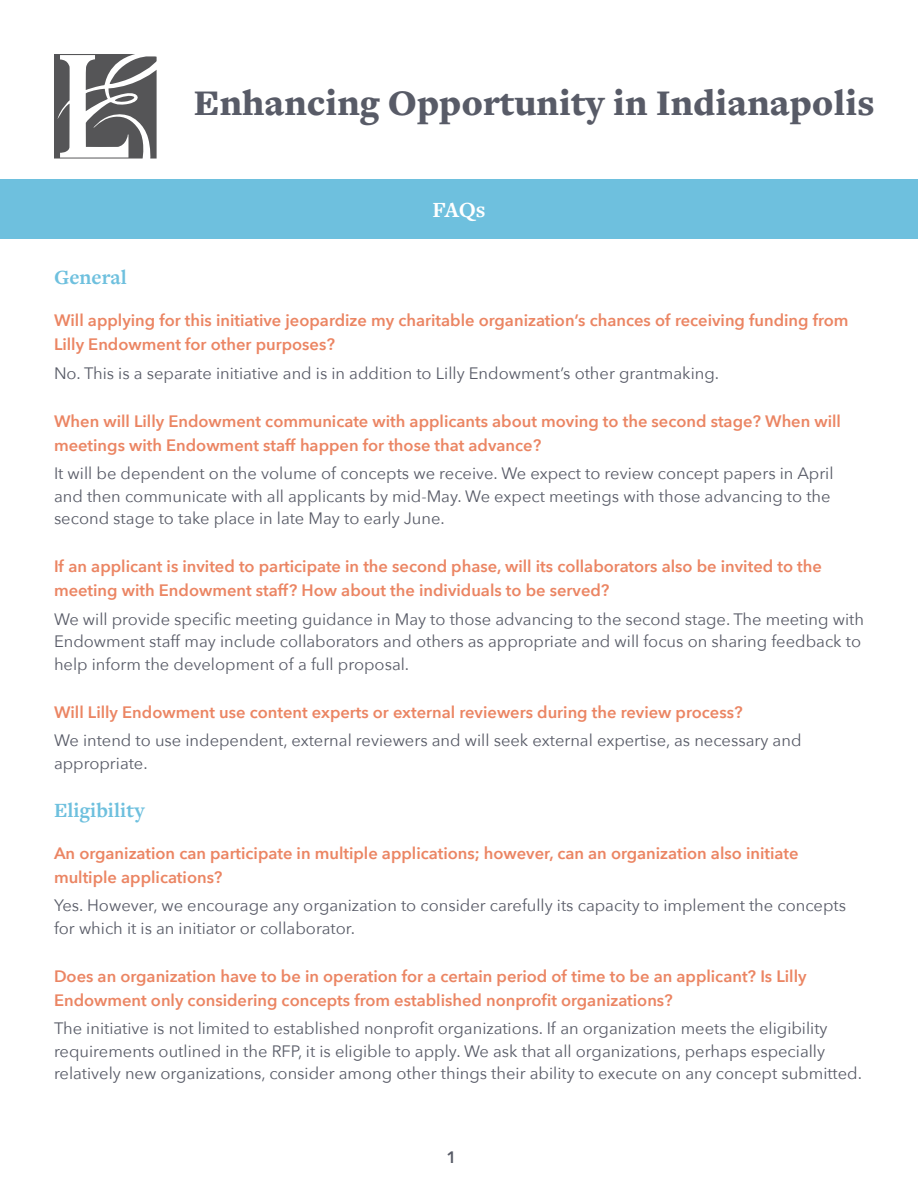
<style>
.page{position:relative;width:918px;height:1188px;background:#fff}
.page>*{position:absolute;margin:0;border:0;box-sizing:border-box;transform-origin:0 0}
.t1{font:900 37.5px "Freight Text Pro";color:#585b67}
.t2{font:700 22.5px "Freight Text Pro";color:#fff}
.t3{font:700 21px "Freight Text Pro";color:#6ec0de}
.t4{font:16.5px/22.5px "Avenir Next";color:#585b67}
.t5{font:600 16.5px/24px "Avenir Next";color:#eb8563}
.t6{font:600 16.5px "Avenir Next";color:#585b67}
</style>
<div class="page">
<svg style="left:54px;top:54px;width:103px;height:105px"></svg>
<div style="left:0;top:180px;width:918px;height:59px;background:#6ec0de"></div>
<h1 class="t1" style="left:194px;top:78px;width:682px">Enhancing Opportunity in Indianapolis</h1>
<h2 class="t2" style="left:432px;top:195px;width:55px">FAQs</h2>
<p class="t3" style="left:54px;top:264px;width:74px">General</p>
<p class="t5" style="left:54px;top:308px;width:796px">Will applying for this initiative jeopardize my charitable organization’s chances of receiving funding from<br>Lilly Endowment for other purposes?</p>
<p class="t4" style="left:54px;top:361px;width:667px">No. This is a separate initiative and is in addition to Lilly Endowment’s other grantmaking.</p>
<p class="t5" style="left:54px;top:409px;width:789px">When will Lilly Endowment communicate with applicants about moving to the second stage? When will meetings with Endowment staff happen for those that advance?</p>
<p class="t4" style="left:54px;top:462px;width:781px">It will be dependent on the volume of concepts we receive. We expect to review concept papers in April and then communicate with all applicants by mid-May. We expect meetings with those advancing to the second stage to take place in late May to early June.</p>
<p class="t5" style="left:54px;top:554px;width:769px">If an applicant is invited to participate in the second phase, will its collaborators also be invited to the meeting with Endowment staff? How about the individuals to be served?</p>
<p class="t4" style="left:54px;top:607px;width:812px">We will provide specific meeting guidance in May to those advancing to the second stage. The meeting with<br>Endowment staff may include collaborators and others as appropriate and will focus on sharing feedback to help inform the development of a full proposal.</p>
<p class="t5" style="left:54px;top:700px;width:690px">Will Lilly Endowment use content experts or external reviewers during the review process?</p>
<p class="t4" style="left:54px;top:729px;width:749px">We intend to use independent, external reviewers and will seek external expertise, as necessary and appropriate.</p>
<p class="t3" style="left:54px;top:796px;width:92px">Eligibility</p>
<p class="t5" style="left:54px;top:841px;width:746px">An organization can participate in multiple applications; however, can an organization also initiate multiple applications?</p>
<p class="t4" style="left:54px;top:894px;width:794px">Yes. However, we encourage any organization to consider carefully its capacity to implement the concepts for which it is an initiator or collaborator.</p>
<p class="t5" style="left:54px;top:964px;width:754px">Does an organization have to be in operation for a certain period of time to be an applicant? Is Lilly<br>Endowment only considering concepts from established nonprofit organizations?</p>
<p class="t4" style="left:54px;top:1017px;width:810px">The initiative is not limited to established nonprofit organizations. If an organization meets the eligibility requirements outlined in the RFP, it is eligible to apply. We ask that all organizations, perhaps especially relatively new organizations, consider among other things their ability to execute on any concept submitted.</p>
<p class="t6" style="left:446px;top:1143px;width:12px">1</p>
</div>
